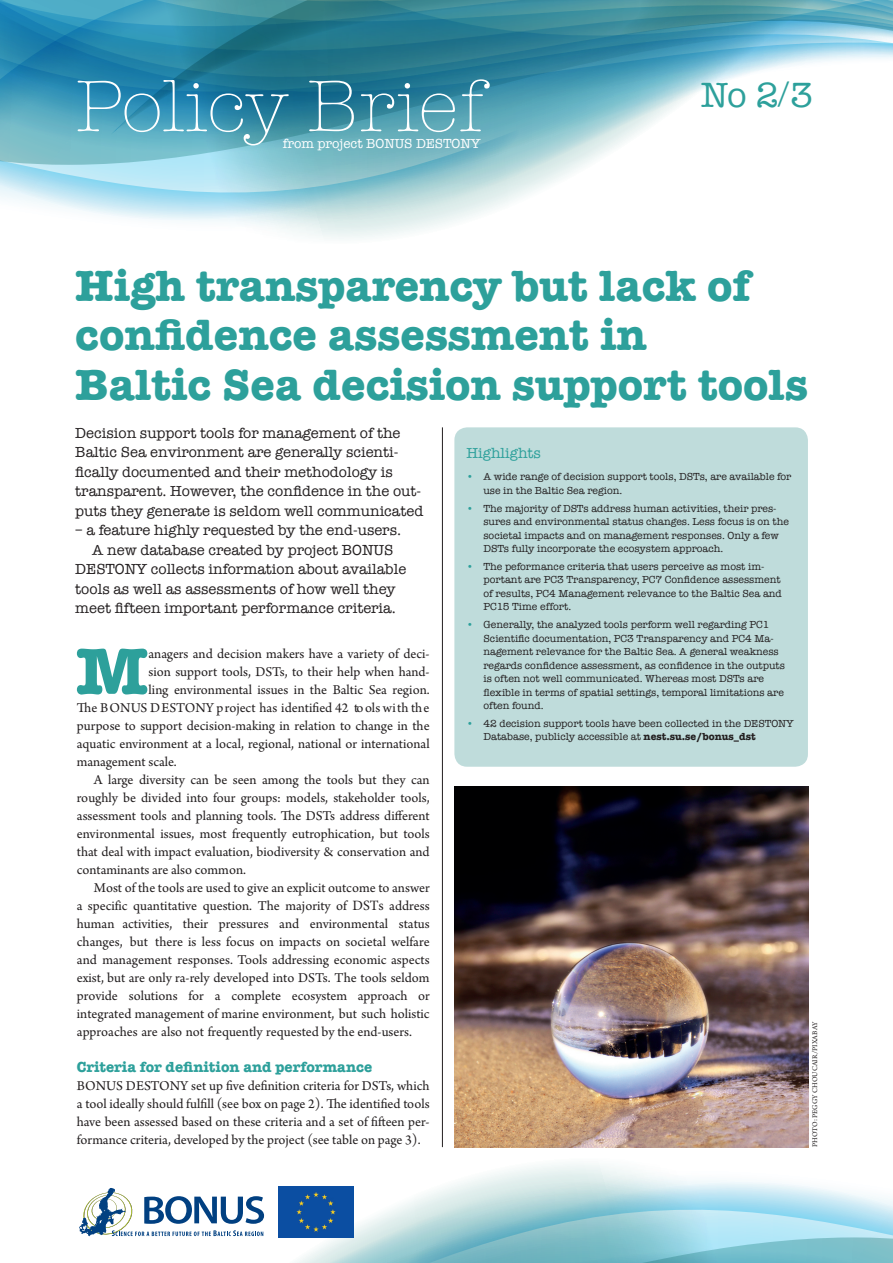
<style>
.page{position:relative;width:893px;height:1263px;background:#fff}
.page>*{position:absolute;margin:0;border:0;box-sizing:border-box;transform-origin:0 0}
.t1{font:300 75px "American Typewriter";color:#fff}
.t2{font:700 67.95px "American Typewriter";color:#2da09b}
.t3{font:700 45px/49.5px "American Typewriter";color:#2da09b}
.t4{font:36px "American Typewriter";color:#2da09b}
.t5{font:15px/19.5px "American Typewriter";color:#231f20}
.t6{font:700 15px "American Typewriter";color:#2da09b}
.t7{font:15px "American Typewriter";color:#2da09b}
.t8{font:14.25px/18px "Arno Pro";color:#231f20;text-align:justify}
.t9{font:13.5px "American Typewriter";color:#fff}
.t10{font:10.5px/13.5px "American Typewriter";color:#231f20}
.t11{font:7.5px "Arno Pro";letter-spacing:.01em;color:#231f20}
.s1{color:#2da09b}
.s2{font-weight:700}
.s3{font-family:"Minion Pro"}
</style>
<div class="page">
<svg style="left:0;top:0;width:620px;height:125px;background:#2f8fb2"></svg>
<svg style="left:216px;top:2px;width:404px;height:196px;background:#4690a3"></svg>
<svg style="left:620px;top:0;width:273px;height:143px"></svg>
<svg style="left:0;top:125px;width:519px;height:114px"></svg>
<hr style="left:442px;top:427px;width:1px;height:720px;background:#231f20">
<svg style="left:79px;top:1147px;width:814px;height:116px"></svg>
<div style="left:278px;top:1187px;width:76px;height:50px;background:#0b4ea2"></div>
<div style="left:454px;top:427px;width:354px;height:340px;background:#bfdcdb;border-radius:13px"></div>
<img style="left:454px;top:787px;width:354px;height:360px">
<h1 class="t1" style="left:75px;top:51px;width:411px">Policy Brief</h1>
<h3 class="t4" style="left:701px;top:68px;width:114px">No 2<sup>/</sup>3</h3>
<p class="t9" style="left:283px;top:133px;width:103px">from project Bonus</p>
<p class="t9" style="left:416px;top:133px;width:66px">DESTONY</p>
<h3 class="t3" style="left:75px;top:259px;width:734px">High transparency but lack of confidence assessment in<br>Baltic Sea decision support tools</h3>
<p class="t5" style="left:75px;top:422px;width:350px">Decision support tools for management of the Baltic Sea environment are generally scienti&shy;fically documented and their methodology is transparent. However, the confidence in the out&shy;puts they generate is seldom well communicated</p>
<p class="t5" style="left:75px;top:520px;width:327px">– a feature highly requested by the end-users.</p>
<p class="t5" style="left:92px;top:539px;width:303px">A new database created by project BONUS</p>
<p class="t5" style="left:75px;top:559px;width:332px">DESTONY collects information about available</p>
<p class="t5" style="left:75px;top:578px;width:322px">tools as well as assessments of how well they</p>
<p class="t5" style="left:75px;top:598px;width:322px">meet fifteen important performance criteria.</p>
<p class="t7" style="left:466px;top:442px;width:76px">Highlights</p>
<p class="t10" style="left:483px;top:470px;width:309px;text-indent:-17px"><span class="s1">•</span> A wide range of decision support tools, DSTs, are available for use in the Baltic Sea region.</p>
<p class="t10" style="left:483px;top:501px;width:307px;text-indent:-17px"><span class="s1">•</span> The majority of DSTs address human activities, their pres&shy;sures and environmental status changes. Less focus is on the societal impacts and on management responses. Only a few DSTs fully incorporate the ecosystem approach.</p>
<p class="t10" style="left:483px;top:559px;width:300px;text-indent:-17px"><span class="s1">•</span> The peformance criteria that users perceive as most im&shy;portant are PC3 Transparency, PC7 Confidence assessment of results, PC4 Management relevance to the Baltic Sea and PC15 Time effort.</p>
<p class="t10" style="left:483px;top:617px;width:303px;text-indent:-17px"><span class="s1">•</span> Generally, the analyzed tools perform well regarding PC1<br>Scientific documentation, PC3 Transparency and PC4 Ma&shy;nagement relevance for the Baltic Sea. A general weakness regards confidence assessment, as confidence in the outputs is often not well communicated. Whereas most DSTs are flexible in terms of spatial settings, temporal limitations are often found.</p>
<p class="t10" style="left:483px;top:716px;width:312px;text-indent:-17px"><span class="s1">•</span> 42 decision support tools have been collected in the DESTONY<br>Database, publicly accessible at <span class="s2">nest.su.se/bonus_dst</span></p>
<h2 class="t2" style="left:76px;top:613px;width:74px">M</h2>
<p class="t8" style="left:149px;top:646px;width:283px">anagers and decision makers have a variety of deci-</p>
<p class="t8" style="left:149px;top:664px;width:283px">sion support tools, DSTs, to their help when hand-</p>
<p class="t8" style="left:149px;top:682px;width:283px">ling environmental issues in the Baltic Sea region.</p>
<p class="t8" style="left:77px;top:700px;width:354px">The BONUS DESTONY project has identified 42 tools with the</p>
<p class="t8" style="left:77px;top:718px;width:354px">purpose to support decision-making in relation to change in the</p>
<p class="t8" style="left:77px;top:736px;width:354px">aquatic environment at a local, regional, national or international</p>
<p class="t8" style="left:77px;top:754px;width:101px">management scale.</p>
<p class="t8" style="left:94px;top:772px;width:337px">A large diversity can be seen among the tools but they can</p>
<p class="t8" style="left:77px;top:790px;width:354px">roughly be divided into four groups: models, stakeholder tools,</p>
<p class="t8" style="left:77px;top:808px;width:354px">assessment tools and planning tools. The DSTs address different</p>
<p class="t8" style="left:77px;top:826px;width:354px">environmental issues, most frequently eutrophication, but tools</p>
<p class="t8" style="left:77px;top:844px;width:354px">that deal with impact evaluation, biodiversity &amp; conservation and</p>
<p class="t8" style="left:77px;top:862px;width:171px">contaminants are also common.</p>
<p class="t8" style="left:94px;top:880px;width:337px">Most of the tools are used to give an explicit outcome to answer</p>
<p class="t8" style="left:77px;top:898px;width:354px">a specific quantitative question. The majority of <span class="s3">DSTs</span> address</p>
<p class="t8" style="left:77px;top:916px;width:354px">human activities, their pressures and environmental status</p>
<p class="t8" style="left:77px;top:934px;width:354px">changes, but there is less focus on impacts on societal welfare</p>
<p class="t8" style="left:77px;top:952px;width:354px">and management responses. Tools addressing economic aspects</p>
<p class="t8" style="left:77px;top:970px;width:354px">exist, but are only ra-rely developed into DSTs. The tools seldom</p>
<p class="t8" style="left:77px;top:988px;width:354px">provide solutions for a complete ecosystem approach or</p>
<p class="t8" style="left:77px;top:1006px;width:354px">integrated management of marine environment, but such holistic</p>
<p class="t8" style="left:77px;top:1024px;width:337px">approaches are also not frequently requested by the end-users.</p>
<p class="t6" style="left:77px;top:1054px;width:297px">Criteria for definition and performance</p>
<p class="t8" style="left:77px;top:1078px;width:354px">BONUS DESTONY set up five definition criteria for DSTs, which a tool ideally should fulfill (see box on page 2). The identified tools have been assessed based on these criteria and a set of fifteen per&shy;formance criteria, developed by the project (see table on page 3).</p>
<p class="t11" style="left:811px;top:1147px;width:114px;rotate:-90deg">Photo: Peggy Choucair/Pixabay</p>
</div>
